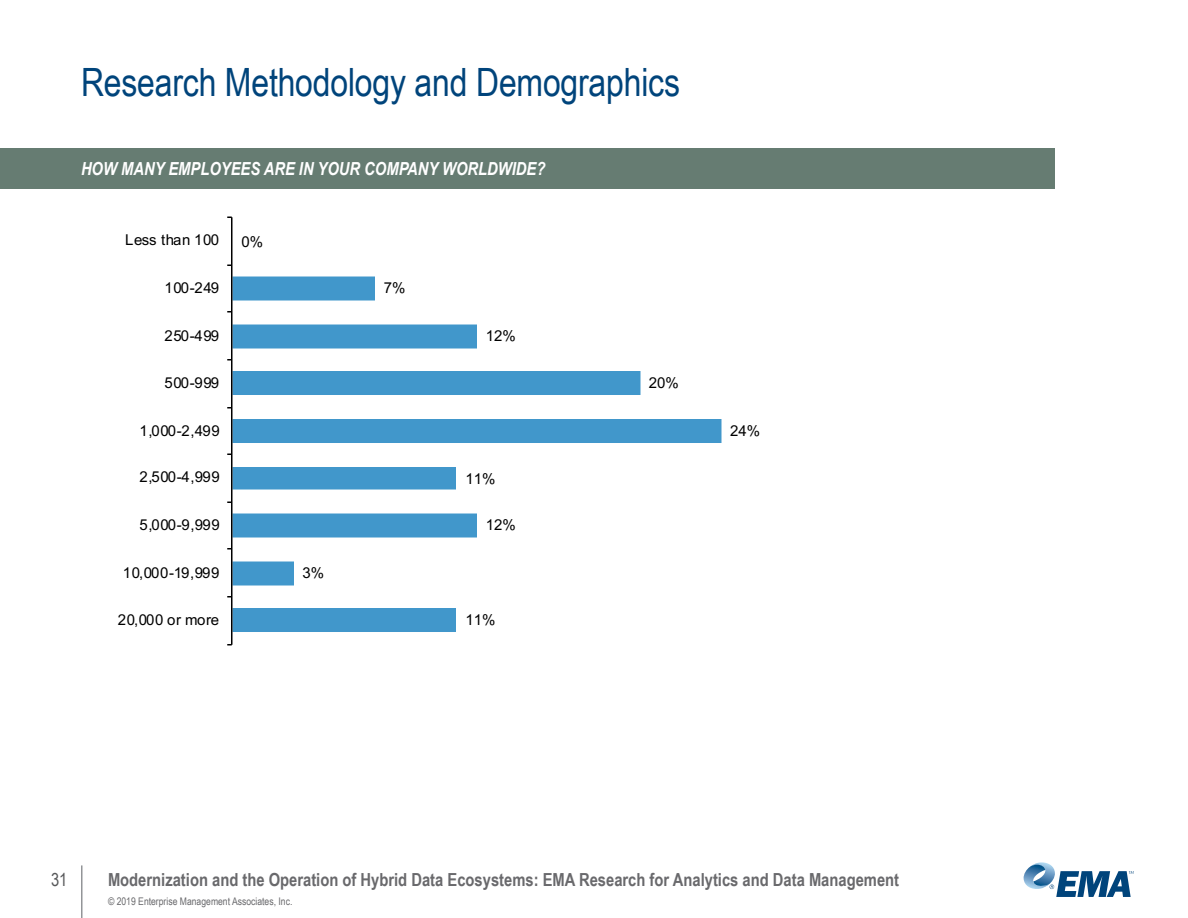
<style>
.page{position:relative;width:1188px;height:918px;background:#fff}
.page>*{position:absolute;margin:0;border:0;box-sizing:border-box;transform-origin:0 0}
.Heading_1{font:39px "Arial Narrow";letter-spacing:-.005em;color:#00447b}
.t1{font:700 18px "Arial Narrow";color:#69696c}
.CHART_TITLE{font:italic 700 18px "Arial Narrow";color:#fff}
.t2{font:18px "Arial Narrow";color:#57585a}
.t3{font:15px "Arial";color:#000}
.t4{font:15px "Arial";letter-spacing:.045em;color:#000}
.t5{font:10.5px "Arial Narrow";color:#69696c}
</style>
<div class="page">
<svg style="left:1023px;top:862px;width:111px;height:35px"></svg>
<hr style="left:81px;top:865px;width:1px;height:53px;background:#939598">
<div style="left:0;top:148px;width:1054px;height:41px;background:#667c72"></div>
<svg style="left:232px;top:277px;width:490px;height:355px"></svg>
<hr style="left:231px;top:217px;width:1px;height:428px;background:#000">
<p class="Heading_1" style="left:81px;top:54px;width:601px">Research Methodology and Demographics</p>
<p class="CHART_TITLE" style="left:81px;top:155px;width:466px">HOW MANY EMPLOYEES ARE IN YOUR COMPANY WORLDWIDE?</p>
<p class="t3" style="left:125px;top:229px;width:95px">Less than 100</p>
<p class="t3" style="left:164px;top:277px;width:56px">100-249</p>
<p class="t3" style="left:164px;top:325px;width:56px">250-499</p>
<p class="t3" style="left:164px;top:372px;width:56px">500-999</p>
<p class="t3" style="left:139px;top:420px;width:82px">1,000-2,499</p>
<p class="t3" style="left:139px;top:466px;width:82px">2,500-4,999</p>
<p class="t3" style="left:139px;top:514px;width:82px">5,000-9,999</p>
<p class="t3" style="left:123px;top:562px;width:98px">10,000-19,999</p>
<p class="t4" style="left:118px;top:609px;width:103px">20,000 or more</p>
<p class="t3" style="left:241px;top:231px;width:23px">0%</p>
<p class="t3" style="left:302px;top:562px;width:23px">3%</p>
<p class="t3" style="left:384px;top:277px;width:23px">7%</p>
<p class="t3" style="left:486px;top:325px;width:32px">12%</p>
<p class="t3" style="left:465px;top:468px;width:32px">11%</p>
<p class="t3" style="left:486px;top:514px;width:32px">12%</p>
<p class="t3" style="left:465px;top:609px;width:32px">11%</p>
<p class="t3" style="left:649px;top:372px;width:32px">20%</p>
<p class="t3" style="left:730px;top:420px;width:32px">24%</p>
<p class="t2" style="left:51px;top:866px;width:18px">31</p>
<p class="t1" style="left:108px;top:866px;width:793px">Modernization and the Operation of Hybrid Data Ecosystems: EMA Research for Analytics and Data Management</p>
<p class="t5" style="left:108px;top:893px;width:186px">© 2019 Enterprise Management Associates, Inc.</p>
</div>
